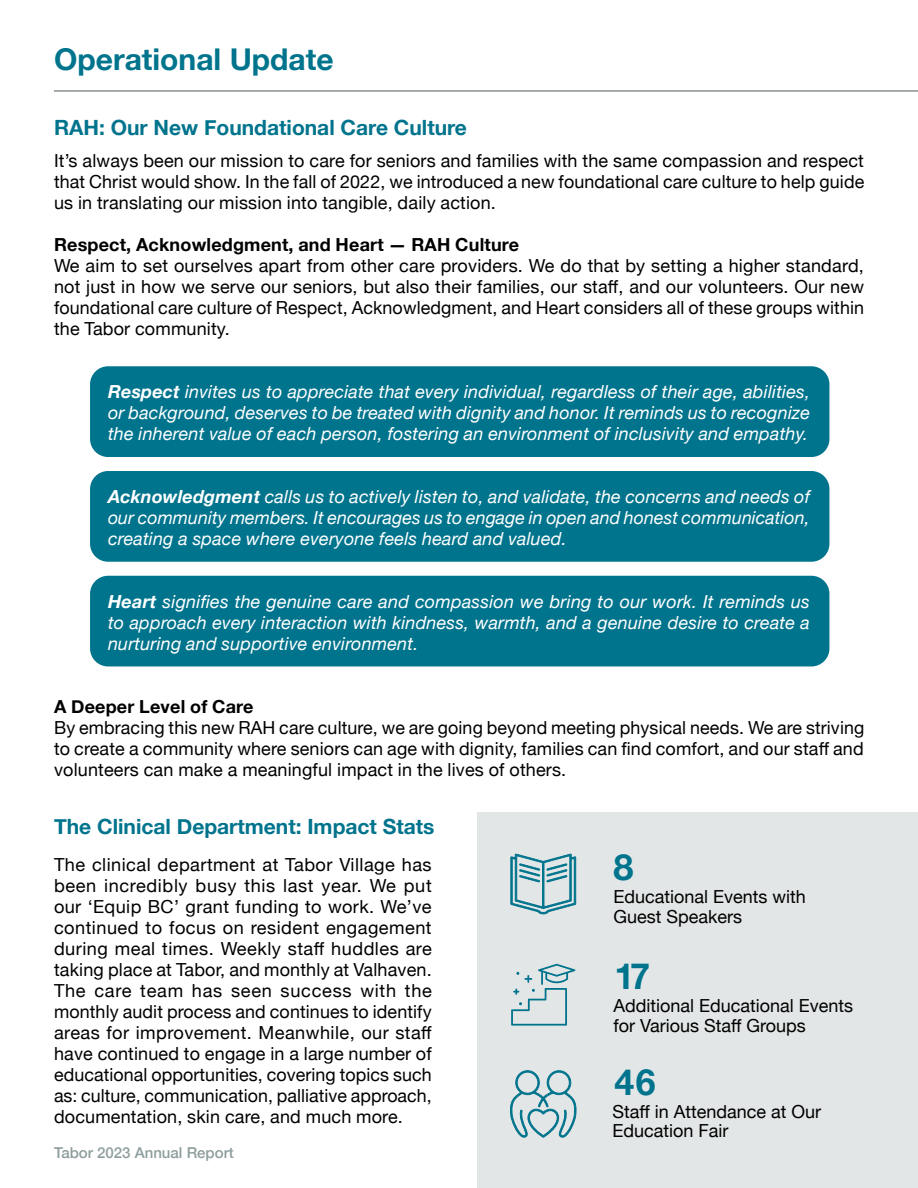
<style>
.page{position:relative;width:918px;height:1188px;background:#fff}
.page>*{position:absolute;margin:0;border:0;box-sizing:border-box;transform-origin:0 0}
.t1{font:700 36px "Helvetica Neue";color:#00748d}
.t2{font:700 30px "Helvetica Neue";color:#00748d}
.t3{font:700 21px "Helvetica Neue";color:#00748d}
.t4{font:18px/21px "Helvetica Neue";letter-spacing:.005em;color:#000;text-align:justify}
.t5{font:italic 18px/21px "Helvetica Neue";letter-spacing:.01em;color:#fff;text-align:justify}
.t6{font:700 18px "Helvetica Neue";letter-spacing:.01em;color:#000}
.t7{font:500 15px "Helvetica Neue";color:#8e9d9d}
.s1{font-weight:700}
</style>
<div class="page">
<hr style="left:54px;top:91px;width:864px;height:1px;background:#4c5758">
<div style="left:90px;top:471px;width:739px;height:91px;background:#00748d;border-radius:18px"></div>
<div style="left:90px;top:576px;width:739px;height:90px;background:#00748d;border-radius:18px"></div>
<div style="left:90px;top:366px;width:739px;height:91px;background:#00748d;border-radius:18px"></div>
<div style="left:477px;top:812px;width:441px;height:376px;background:#e3e6e6"></div>
<svg style="left:510px;top:854px;width:66px;height:60px"></svg>
<svg style="left:511px;top:964px;width:64px;height:62px"></svg>
<svg style="left:510px;top:1070px;width:67px;height:68px"></svg>
<h2 class="t2" style="left:54px;top:36px;width:281px">Operational Update</h2>
<p class="t3" style="left:54px;top:112px;width:415px">RAH: Our New Foundational Care Culture</p>
<p class="t4" style="left:54px;top:151px;width:812px">It’s always been our mission to care for seniors and families with the same compassion and respect that Christ would show. In the fall of 2022, we introduced a new foundational care culture to help guide us in translating our mission into tangible, daily action.</p>
<p class="t6" style="left:54px;top:230px;width:467px">Respect, Acknowledgment, and Heart — RAH Culture</p>
<p class="t4" style="left:54px;top:256px;width:812px">We aim to set ourselves apart from other care providers. We do that by setting a higher standard, not just in how we serve our seniors, but also their families, our staff, and our volunteers. Our new foundational care culture of Respect, Acknowledgment, and Heart considers all of these groups within the Tabor community.</p>
<p class="t5" style="left:108px;top:382px;width:704px"><span class="s1">Respect</span> invites us to appreciate that every individual, regardless of their age, abilities, or background, deserves to be treated with dignity and honor. It reminds us to recognize the inherent value of each person, fostering an environment of inclusivity and empathy.</p>
<p class="t5" style="left:108px;top:487px;width:704px"><span class="s1">Acknowledgment</span> calls us to actively listen to, and validate, the concerns and needs of our community members. It encourages us to engage in open and honest communication, creating a space where everyone feels heard and valued.</p>
<p class="t5" style="left:108px;top:592px;width:703px"><span class="s1">Heart</span> signifies the genuine care and compassion we bring to our work. It reminds us to approach every interaction with kindness, warmth, and a genuine desire to create a nurturing and supportive environment.</p>
<p class="t6" style="left:54px;top:692px;width:201px">A Deeper Level of Care</p>
<p class="t4" style="left:54px;top:718px;width:812px">By embracing this new RAH care culture, we are going beyond meeting physical needs. We are striving to create a community where seniors can age with dignity, families can find comfort, and our staff and volunteers can make a meaningful impact in the lives of others.</p>
<p class="t3" style="left:54px;top:810px;width:382px">The Clinical Department: Impact Stats</p>
<p class="t4" style="left:54px;top:855px;width:379px">The clinical department at Tabor Village has been incredibly busy this last year. We put our ‘Equip BC’ grant funding to work. We’ve continued to focus on resident engagement during meal times. Weekly staff huddles are taking place at Tabor, and monthly at Valhaven.<br>The care team has seen success with the monthly audit process and continues to identify areas for improvement. Meanwhile, our staff have continued to engage in a large number of educational opportunities, covering topics such as: culture, communication, palliative approach, documentation, skin care, and much more.</p>
<h1 class="t1" style="left:613px;top:839px;width:22px">8</h1>
<p class="t4" style="left:613px;top:888px;width:194px;line-height:19.5px">Educational Events with<br>Guest Speakers</p>
<h1 class="t1" style="left:614px;top:947px;width:37px">17</h1>
<p class="t4" style="left:613px;top:997px;width:241px;line-height:19.5px">Additional Educational Events for Various Staff Groups</p>
<h1 class="t1" style="left:614px;top:1054px;width:43px">46</h1>
<p class="t4" style="left:613px;top:1103px;width:210px;line-height:19.5px">Staff in Attendance at Our<br>Education Fair</p>
<p class="t7" style="left:54px;top:1141px;width:181px">Tabor 2023 Annual Report</p>
</div>
